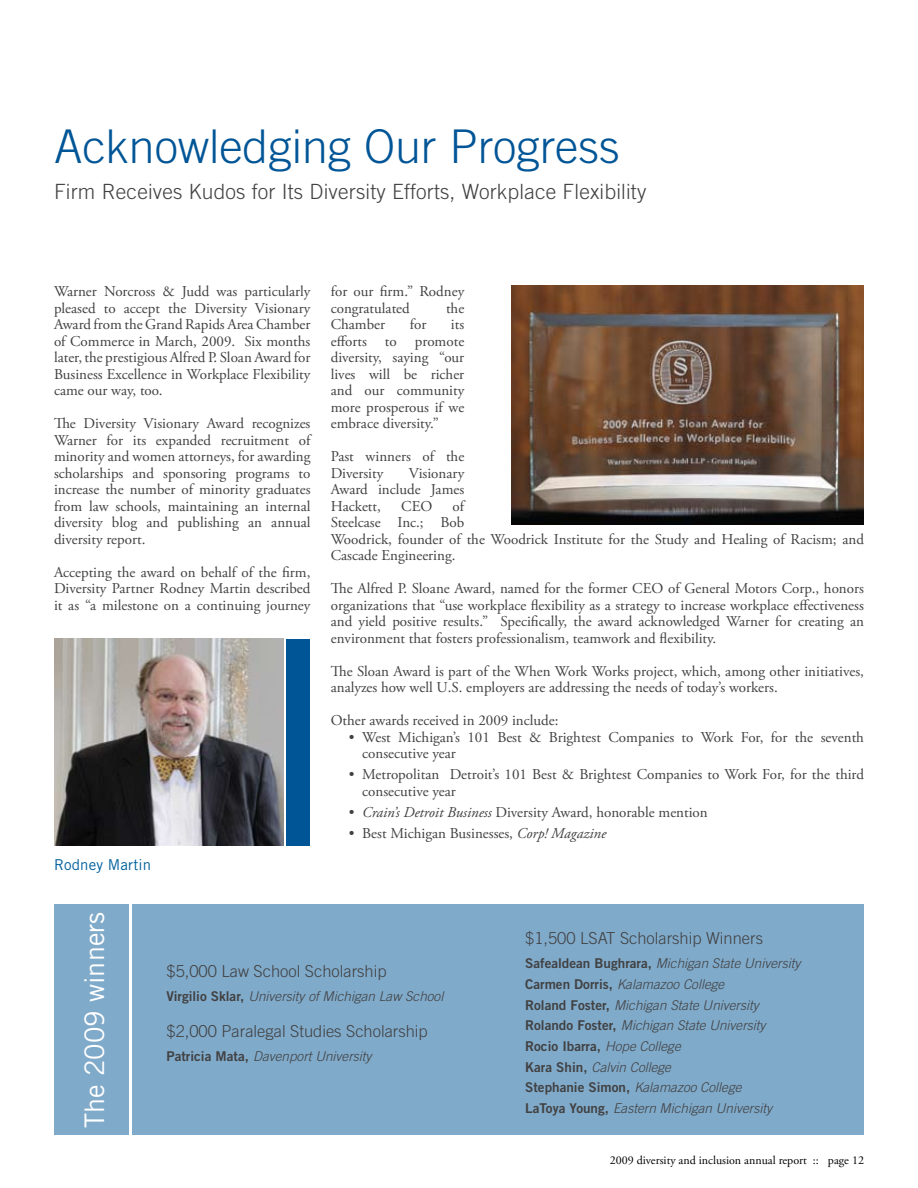
<style>
.page{position:relative;width:918px;height:1188px;background:#fff}
.page>*{position:absolute;margin:0;border:0;box-sizing:border-box;transform-origin:0 0}
.t1{font:300 46.5px "Trade Gothic";color:#005596}
.t2{font:27px "Trade Gothic";color:#fff}
.t3{font:300 21px "Trade Gothic";letter-spacing:.01em;color:#414142}
.t4{font:300 16.5px "Trade Gothic";color:#414142}
.t5{font:15px/16.5px "Adobe Garamond Pro";color:#414142;text-align:justify}
.t6{font:15px "Trade Gothic";letter-spacing:.01em;color:#00609e}
.t7{font:italic 300 13.5px/20.7px "Trade Gothic";color:#414142}
.t8{font:13.5px "Trade Gothic Bold Two";color:#414142}
.t9{font:12px "Adobe Garamond Pro";color:#000}
.s1{font-style:italic}
.s2{font-family:"Trade Gothic Bold Two";font-weight:400;font-style:normal}
.s3{font-family:"Trade Gothic";font-weight:300;font-style:italic}
</style>
<div class="page">
<img style="left:511px;top:285px;width:353px;height:240px">
<div style="left:132px;top:904px;width:732px;height:232px;background:#80aaca"></div>
<div style="left:54px;top:904px;width:75px;height:232px;background:#80aaca"></div>
<img style="left:54px;top:639px;width:230px;height:207px">
<div style="left:286px;top:639px;width:24px;height:207px;background:#005596"></div>
<h1 class="t1" style="left:54px;top:119px;width:567px">Acknowledging Our Progress</h1>
<h3 class="t3" style="left:54px;top:180px;width:594px">Firm Receives Kudos for Its Diversity Efforts, Workplace Flexibility</h3>
<p class="t5" style="left:54px;top:284px;width:258px">Warner Norcross &amp; Judd was particularly pleased to accept the Diversity Visionary Award from the Grand Rapids Area Chamber of Commerce in March, 2009. Six months later, the prestigious Alfred P. Sloan Award for Business Excellence in Workplace Flexibility came our way, too.</p>
<p class="t5" style="left:54px;top:416px;width:258px">The Diversity Visionary Award recognizes Warner for its expanded recruitment of minority and women attorneys, for awarding scholarships and sponsoring programs to increase the number of minority graduates from law schools, maintaining an internal diversity blog and publishing an annual diversity report.</p>
<p class="t5" style="left:54px;top:564px;width:258px">Accepting the award on behalf of the firm, Diversity Partner Rodney Martin described it as “a milestone on a continuing journey</p>
<p class="t6" style="left:54px;top:855px;width:99px">Rodney Martin</p>
<p class="t5" style="left:331px;top:284px;width:135px">for our firm.” Rodney congratulated</p>
<p class="t5" style="left:446px;top:300px;width:20px">the</p>
<p class="t5" style="left:331px;top:317px;width:56px">Chamber</p>
<p class="t5" style="left:410px;top:317px;width:18px">for</p>
<p class="t5" style="left:331px;top:317px;width:135px;text-indent:120px">its efforts to promote diversity, saying “our lives will be richer and our community more prosperous if we embrace diversity.”</p>
<p class="t5" style="left:331px;top:449px;width:135px">Past winners of the<br>Diversity</p>
<p class="t5" style="left:331px;top:465px;width:135px;text-indent:78px">Visionary Award include James Hackett,</p>
<p class="t5" style="left:331px;top:498px;width:535px;text-align:left;text-indent:122px">of<br>Steelcase Inc.; Bob<br>Woodrick, founder of the Woodrick Institute for the Study and Healing of Racism; and<br>Cascade Engineering.</p>
<p class="t5" style="left:331px;top:581px;width:535px">The Alfred P. Sloane Award, named for the former CEO of General Motors Corp., honors organizations that “use workplace flexibility as a strategy to increase workplace effectiveness and yield positive results.” Specifically, the award acknowledged Warner for creating an environment that fosters professionalism, teamwork and flexibility.</p>
<p class="t5" style="left:331px;top:663px;width:535px">The Sloan Award is part of the When Work Works project, which, among other initiatives, analyzes how well U.S. employers are addressing the needs of today’s workers.</p>
<p class="t5" style="left:331px;top:713px;width:229px">Other awards received in 2009 include:</p>
<p class="t5" style="left:362px;top:729px;width:503px;text-indent:-14px">• West Michigan’s 101 Best &amp; Brightest Companies to Work For, for the seventh consecutive year</p>
<p class="t5" style="left:362px;top:767px;width:503px;text-indent:-14px">• Metropolitan Detroit’s 101 Best &amp; Brightest Companies to Work For, for the third consecutive year</p>
<p class="t5" style="left:349px;top:804px;width:360px">• <span class="s1">Crain’s Detroit Business</span> Diversity Award, honorable mention</p>
<p class="t5" style="left:349px;top:825px;width:259px">• Best Michigan Businesses, <span class="s1">Corp! Magazine</span></p>
<p class="t5" style="left:401px;top:498px;width:33px">CEO</p>
<h2 class="t2" style="left:78px;top:1128px;width:217px;rotate:-90deg">The 2009 winners</h2>
<p class="t4" style="left:166px;top:961px;width:222px">$5,000 Law School Scholarship</p>
<p class="t7" style="left:166px;top:986px;width:278px"><span class="s2">Virgilio Sklar,</span> University of Michigan Law School</p>
<p class="t4" style="left:166px;top:1021px;width:263px">$2,000 Paralegal Studies Scholarship</p>
<p class="t7" style="left:166px;top:1046px;width:207px"><span class="s2">Patricia Mata,</span> Davenport University</p>
<p class="t4" style="left:525px;top:928px;width:239px">$1,500 LSAT Scholarship Winners</p>
<p class="t7" style="left:525px;top:953px;width:277px"><span class="s2">Safealdean Bughrara,</span> Michigan State University <span class="s2">Carmen Dorris,</span> Kalamazoo College<br><span class="s2">Roland Foster,</span> Michigan State University <span class="s2">Rolando Foster,</span> Michigan State University</p>
<p class="t8" style="left:525px;top:1038px;width:157px">Rocio Ibarra, <span class="s3">Hope College</span></p>
<p class="t7" style="left:525px;top:1056px;width:248px"><span class="s2">Kara Shin,</span> Calvin College<br><span class="s2">Stephanie Simon,</span> Kalamazoo College<br><span class="s2">LaToya Young,</span> Eastern Michigan University</p>
<p class="t9" style="left:610px;top:1153px;width:256px">2009 diversity and inclusion annual report :: page 12</p>
</div>
